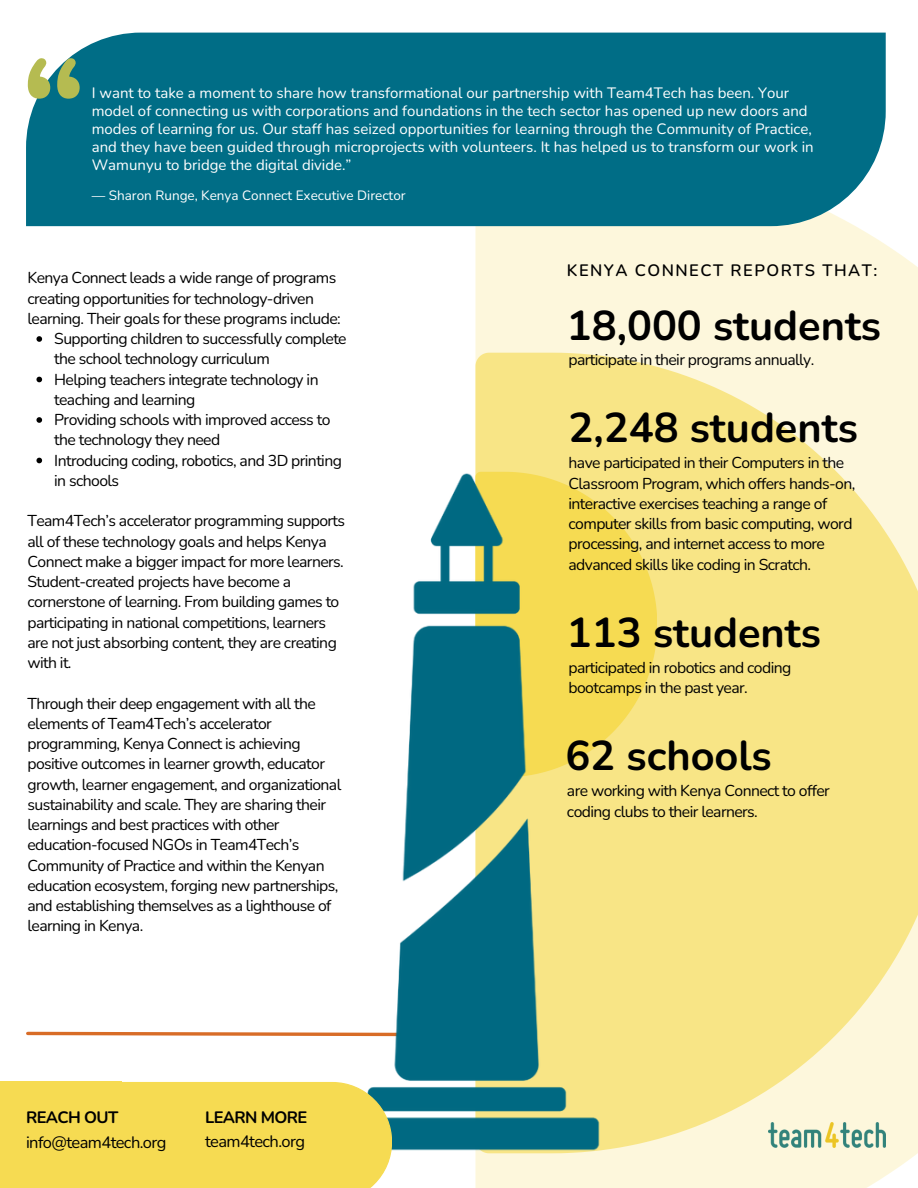
<style>
.page{position:relative;width:918px;height:1188px;background:#fff}
.page>*{position:absolute;margin:0;border:0;box-sizing:border-box;transform-origin:0 0}
.t1{font:700 150.75px "Nunito";color:#b5bb51}
.t2{font:700 41.55px "Nunito";color:#000}
.t3{font:16.5px "Nunito";letter-spacing:-.035em;color:#000}
.t4{font:600 16.5px "Nunito";letter-spacing:.09em;color:#000}
.t5{font:700 16.5px "Nunito";letter-spacing:-.035em;color:#000}
.t6{font:15.75px/20.2px "Nunito";letter-spacing:-.035em;color:#000}
.t7{font:15px/18px "Nunito";color:#fff}
.t8{font:13.5px "Nunito";color:#fff}
</style>
<div class="page">
<div style="left:476px;top:226px;width:442px;height:962px;background:#fdf7dc"></div>
<svg style="left:475px;top:353px;width:443px;height:800px;background:#f7e897"></svg>
<svg style="left:606px;top:472px;width:51px;height:305px;background:#f6df6a"></svg>
<svg style="left:26px;top:1031px;width:300px;height:5px"></svg>
<img style="left:326px;top:407px;width:280px;height:746px">
<div style="left:121px;top:1082px;width:271px;height:106px;background:#f6db52"></div>
<div style="left:0;top:1082px;width:121px;height:106px;background:#f6db52"></div>
<div style="left:26px;top:33px;width:860px;height:193px;background:#006d86"></div>
<svg style="left:36px;top:336px;width:6px;height:6px"></svg>
<svg style="left:36px;top:377px;width:6px;height:5px"></svg>
<svg style="left:36px;top:417px;width:6px;height:6px"></svg>
<svg style="left:36px;top:458px;width:6px;height:5px"></svg>
<h3 class="t1" style="left:20px;top:12px;width:68px">“</h3>
<h3 class="t7" style="left:92px;top:84px;width:724px">I want to take a moment to share how transformational our partnership with Team4Tech has been. Your model of connecting us with corporations and foundations in the tech sector has opened up new doors and modes of learning for us. Our staff has seized opportunities for learning through the Community of Practice, and they have been guided through microprojects with volunteers. It has helped us to transform our work in</h3>
<h3 class="t7" style="left:92px;top:156px;width:261px">Wamunyu to bridge the digital divide.”</h3>
<p class="t8" style="left:92px;top:186px;width:315px">— Sharon Runge, Kenya Connect Executive Director</p>
<p class="t6" style="left:27px;top:268px;width:315px">Kenya Connect leads a wide range of programs creating opportunities for technology-driven learning. Their goals for these programs include:</p>
<p class="t6" style="left:54px;top:329px;width:294px">Supporting children to successfully complete the school technology curriculum</p>
<p class="t6" style="left:54px;top:369px;width:266px">Helping teachers integrate technology in teaching and learning</p>
<h1 class="t6" style="left:54px;top:410px;width:278px">Providing schools with improved access to the technology they need</h1>
<h3 class="t6" style="left:54px;top:450px;width:289px">Introducing coding, robotics, and 3D printing in schools</h3>
<p class="t6" style="left:27px;top:511px;width:319px">Team4Tech’s accelerator programming supports all of these technology goals and helps Kenya Connect make a bigger impact for more learners.<br>Student-created projects have become a cornerstone of learning. From building games to participating in national competitions, learners are not just absorbing content, they are creating with it.</p>
<h1 class="t6" style="left:27px;top:693px;width:315px">Through their deep engagement with all the elements of Team4Tech’s accelerator programming, Kenya Connect is achieving positive outcomes in learner growth, educator growth, learner engagement, and organizational sustainability and scale. They are sharing their learnings and best practices with other education-focused NGOs in Team4Tech’s Community of Practice and within the Kenyan education ecosystem, forging new partnerships, and establishing themselves as a lighthouse of learning in Kenya.</h1>
<p class="t5" style="left:26px;top:1106px;width:94px">REACH OUT</p>
<h1 class="t3" style="left:26px;top:1131px;width:142px">info@team4tech.org</h1>
<h3 class="t3" style="left:205px;top:1130px;width:101px">team4tech.org</h3>
<h3 class="t5" style="left:205px;top:1106px;width:104px">LEARN MORE</h3>
<h3 class="t4" style="left:567px;top:259px;width:312px">KENYA CONNECT REPORTS THAT:</h3>
<h3 class="t2" style="left:567px;top:298px;width:316px">18,000 students</h3>
<p class="t6" style="left:569px;top:350px;width:247px">participate in their programs annually.</p>
<h3 class="t2" style="left:569px;top:400px;width:291px">2,248 students</h3>
<h1 class="t6" style="left:569px;top:453px;width:288px">have participated in their Computers in the Classroom Program, which offers hands-on, interactive exercises teaching a range of computer skills from basic computing, word processing, and internet access to more advanced skills like coding in Scratch.</h1>
<p class="t2" style="left:567px;top:605px;width:256px">113 students</p>
<p class="t6" style="left:569px;top:658px;width:224px">participated in robotics and coding bootcamps in the past year.</p>
<p class="t2" style="left:565px;top:728px;width:208px">62 schools</p>
<p class="t6" style="left:567px;top:781px;width:264px">are working with Kenya Connect to offer coding clubs to their learners.</p>
</div>
